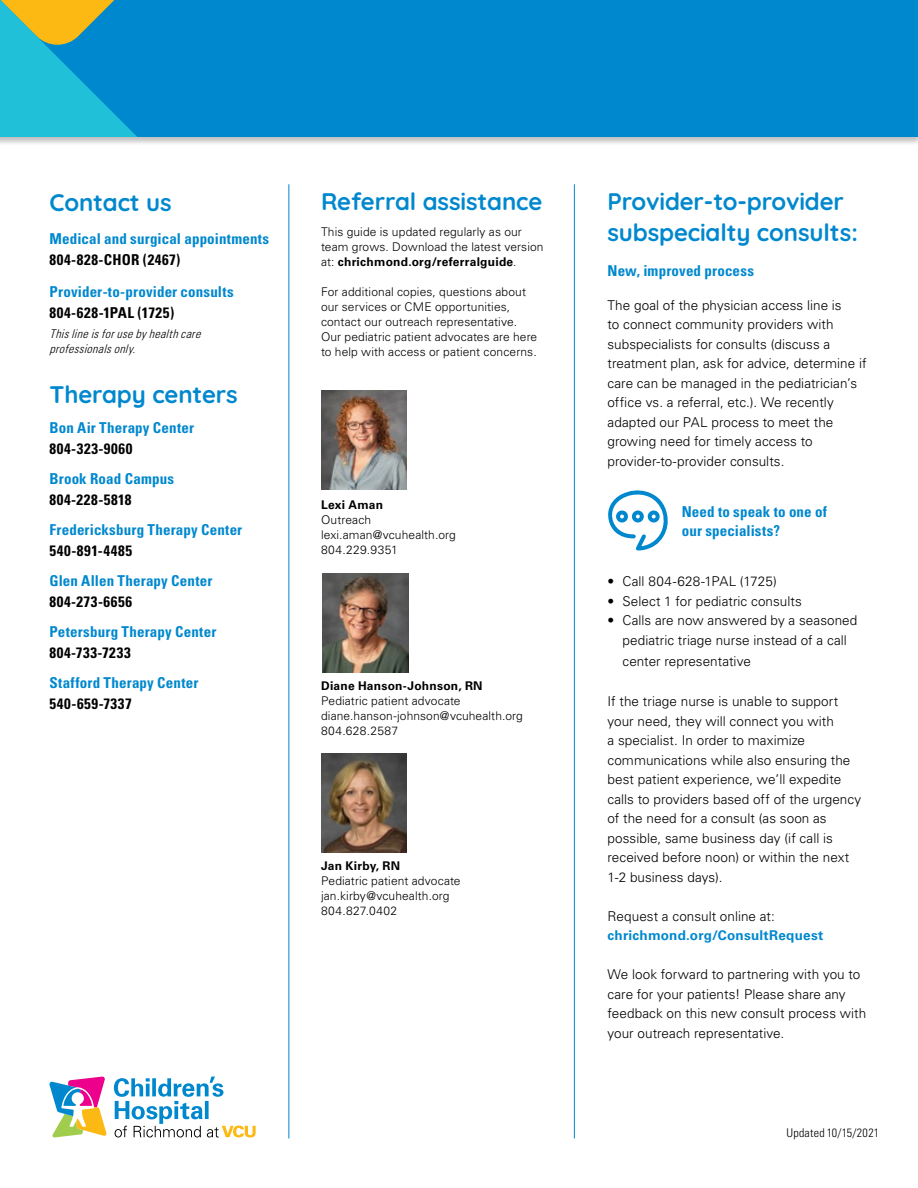
<style>
.page{position:relative;width:918px;height:1188px;background:#fff}
.page>*{position:absolute;margin:0;border:0;box-sizing:border-box;transform-origin:0 0}
.t1{font:700 24px/31px "Quicksand";letter-spacing:-.005em;color:#0088ce}
.t2{font:700 condensed 15px/19.5px "Univers";letter-spacing:.01em;color:#0088ce}
.t3{font:700 condensed 15px "Univers";letter-spacing:.045em;color:#000}
.t4{font:300 13.5px/19.5px "Univers LT Std";letter-spacing:.005em;color:#000}
.t5{font:700 13.5px "Univers LT Std";letter-spacing:.02em;color:#0088ce}
.t6{font:300 12px/15px "Univers LT Std";letter-spacing:.01em;color:#000}
.t7{font:italic 300 condensed 12px/15px "Univers LT Std";color:#000}
.t8{font:700 12px "Univers LT Std";letter-spacing:.02em;color:#000}
.t9{font:300 condensed 12px "Univers";letter-spacing:.02em;color:#000}
.s1{font-weight:700}
</style>
<div class="page">
<hr style="left:917px;top:0;width:1px;height:1188px;background:#21c0d9">
<div style="left:0;top:0;width:918px;height:146px;background:#000;opacity:.25"></div>
<div style="left:0;top:0;width:918px;height:136px;background:#0088ce"></div>
<svg style="left:0;top:0;width:136px;height:136px"></svg>
<hr style="left:289px;top:184px;width:1px;height:954px;background:#0088ce">
<hr style="left:574px;top:184px;width:1px;height:954px;background:#0088ce">
<img style="left:322px;top:391px;width:85px;height:99px">
<img style="left:321px;top:754px;width:86px;height:99px">
<img style="left:323px;top:573px;width:85px;height:99px">
<svg style="left:608px;top:490px;width:60px;height:61px"></svg>
<svg style="left:49px;top:1077px;width:58px;height:60px"></svg>
<svg style="left:114px;top:1077px;width:142px;height:60px"></svg>
<h1 class="t1" style="left:50px;top:185px;width:124px">Contact us</h1>
<p class="t2" style="left:50px;top:228px;width:221px">Medical and surgical appointments</p>
<p class="t3" style="left:50px;top:250px;width:132px">804-828-CHOR (2467)</p>
<p class="t2" style="left:50px;top:282px;width:186px">Provider-to-provider consults</p>
<p class="t3" style="left:50px;top:303px;width:126px">804-628-1PAL (1725)</p>
<p class="t7" style="left:50px;top:326px;width:156px">Thislineisforusebyhealthcare professionalsonly.</p>
<h1 class="t1" style="left:50px;top:377px;width:190px">Therapy centers</h1>
<p class="t2" style="left:49px;top:418px;width:146px">Bon Air Therapy Center</p>
<p class="t3" style="left:49px;top:440px;width:85px">804-323-9060</p>
<p class="t2" style="left:49px;top:469px;width:126px">Brook Road Campus</p>
<p class="t3" style="left:49px;top:491px;width:83px">804-228-5818</p>
<p class="t2" style="left:49px;top:520px;width:194px">Fredericksburg Therapy Center</p>
<p class="t3" style="left:49px;top:542px;width:84px">540-891-4485</p>
<p class="t2" style="left:49px;top:571px;width:164px">Glen Allen Therapy Center</p>
<p class="t3" style="left:49px;top:593px;width:84px">804-273-6656</p>
<p class="t2" style="left:49px;top:622px;width:168px">Petersburg Therapy Center</p>
<p class="t3" style="left:49px;top:644px;width:83px">804-733-7233</p>
<p class="t2" style="left:49px;top:673px;width:150px">Stafford Therapy Center</p>
<p class="t3" style="left:49px;top:695px;width:84px">540-659-7337</p>
<h1 class="t1" style="left:321px;top:183px;width:223px">Referral assistance</h1>
<p class="t6" style="left:321px;top:224px;width:224px">This guide is updated regularly as our team grows. Download the latest version at: <span class="s1">chrichmond.org/referralguide</span>.</p>
<p class="t6" style="left:321px;top:284px;width:218px">For additional copies, questions about our services or CME opportunities, contact our outreach representative.<br>Our pediatric patient advocates are here to help with access or patient concerns.</p>
<p class="t8" style="left:321px;top:497px;width:63px">Lexi Aman</p>
<p class="t6" style="left:321px;top:512px;width:136px">Outreach lexi.aman@vcuhealth.org<br>804.229.9351</p>
<p class="t8" style="left:321px;top:679px;width:163px">Diane Hanson-Johnson, RN</p>
<p class="t6" style="left:321px;top:694px;width:203px">Pediatric patient advocate diane.hanson-johnson@vcuhealth.org<br>804.628.2587</p>
<p class="t8" style="left:321px;top:859px;width:81px">Jan Kirby, RN</p>
<p class="t6" style="left:321px;top:874px;width:141px">Pediatric patient advocate jan.kirby@vcuhealth.org<br>804.827.0402</p>
<h1 class="t1" style="left:608px;top:183px;width:252px">Provider-to-provider subspecialty consults:</h1>
<p class="t2" style="left:608px;top:261px;width:148px">New, improved process</p>
<p class="t4" style="left:608px;top:295px;width:261px">The goal of the physician access line is<br>to connect community providers with subspecialists for consults (discuss a treatment plan, ask for advice, determine if care can be managed in the pediatrician’s office vs. a referral, etc.). We recently adapted our PAL process to meet the growing need for timely access to provider-to-provider consults.</p>
<p class="t2" style="left:682px;top:502px;width:147px">Need to speak to one of our specialists?</p>
<p class="t4" style="left:608px;top:572px;width:171px">• Call 804-628-1PAL (1725)</p>
<p class="t4" style="left:608px;top:591px;width:196px">• Select 1 for pediatric consults</p>
<p class="t4" style="left:608px;top:611px;width:251px;text-align:center">• Calls are now answered by a seasoned pediatric triage nurse instead of a call</p>
<p class="t4" style="left:622px;top:651px;width:130px">center representative</p>
<p class="t4" style="left:608px;top:692px;width:255px">If the triage nurse is unable to support your need, they will connect you with<br>a specialist. In order to maximize communications while also ensuring the best patient experience, we’ll expedite calls to providers based off of the urgency of the need for a consult (as soon as possible, same business day (if call is received before noon) or within the next 1-2 business days).</p>
<p class="t4" style="left:608px;top:906px;width:169px">Request a consult online at:</p>
<p class="t5" style="left:608px;top:928px;width:217px">chrichmond.org/ConsultRequest</p>
<p class="t4" style="left:608px;top:965px;width:260px">We look forward to partnering with you to care for your patients! Please share any feedback on this new consult process with your outreach representative.</p>
<p class="t9" style="left:787px;top:1125px;width:94px">Updated 10/15/2021</p>
</div>
